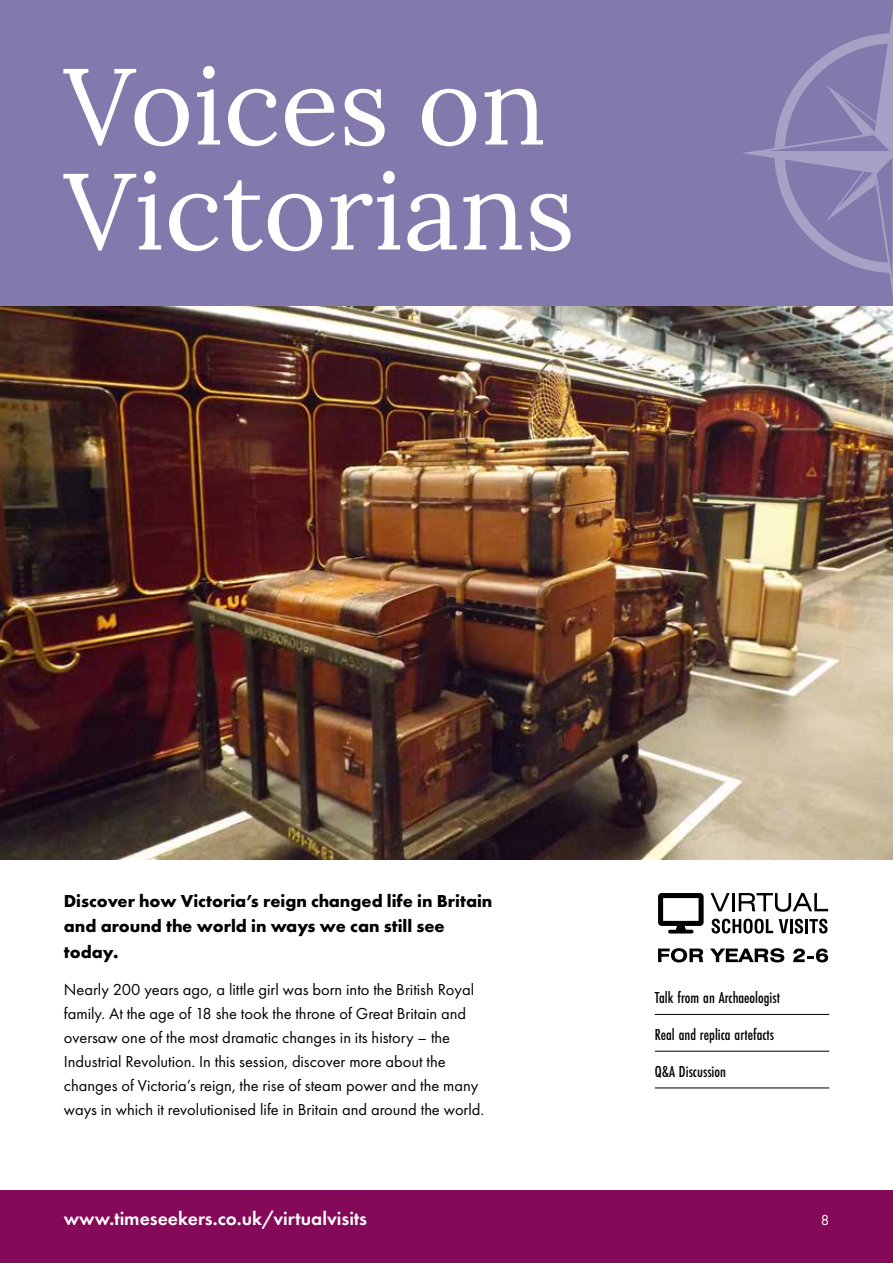
<style>
.page{position:relative;width:893px;height:1263px;background:#fff}
.page>*{position:absolute;margin:0;border:0;box-sizing:border-box;transform-origin:0 0}
.t1{font:108px/105px "Lora";color:#fff}
.t2{font:600 19.5px "Futura PT";color:#fff}
.t3{font:700 18px/25.5px "Futura PT";color:#000}
.t4{font:16.5px/24px "Futura PT";color:#000}
.t5{font:500 16.5px "Futura PT Cond";color:#000}
.t6{font:15px "Futura PT";color:#fff}
</style>
<div class="page">
<div style="left:0;top:0;width:893px;height:306px;background:#8479ad"></div>
<img style="left:0;top:306px;width:893px;height:553px">
<div style="left:0;top:1191px;width:893px;height:72px;background:#840958"></div>
<svg style="left:710px;top:893px;width:118px;height:19px"></svg>
<svg style="left:712px;top:919px;width:61px;height:14px"></svg>
<svg style="left:779px;top:919px;width:9px;height:14px"></svg>
<hr style="left:790px;top:919px;width:3px;height:14px;background:#000">
<svg style="left:795px;top:919px;width:8px;height:14px"></svg>
<hr style="left:805px;top:919px;width:3px;height:14px;background:#000">
<svg style="left:809px;top:919px;width:18px;height:14px"></svg>
<svg style="left:658px;top:893px;width:46px;height:40px"></svg>
<svg style="left:658px;top:948px;width:45px;height:14px"></svg>
<svg style="left:710px;top:948px;width:74px;height:14px"></svg>
<svg style="left:793px;top:948px;width:35px;height:14px"></svg>
<hr style="left:655px;top:1014px;width:174px;height:1px;background:#000">
<hr style="left:655px;top:1051px;width:174px;height:1px;background:#000">
<hr style="left:655px;top:1087px;width:174px;height:1px;background:#000">
<svg style="left:743px;top:11px;width:150px;height:284px"></svg>
<h1 class="t1" style="left:64px;top:54px;width:513px">Voices on<br>Victorians</h1>
<p class="t3" style="left:64px;top:887px;width:430px">Discover how Victoria’s reign changed life in Britain and around the world in ways we can still see today.</p>
<p class="t4" style="left:64px;top:977px;width:422px">Nearly 200 years ago, a little girl was born into the British Royal family. At the age of 18 she took the throne of Great Britain and oversaw one of the most dramatic changes in its history – the Industrial Revolution. In this session, discover more about the changes of Victoria’s reign, the rise of steam power and the many ways in which it revolutionised life in Britain and around the world.</p>
<p class="t5" style="left:655px;top:988px;width:127px">Talk from an Archaeologist</p>
<p class="t5" style="left:655px;top:1025px;width:121px">Real and replica artefacts</p>
<p class="t5" style="left:655px;top:1062px;width:73px">Q&amp;A Discussion</p>
<p class="t2" style="left:64px;top:1206px;width:305px">www.timeseekers.co.uk/virtualvisits</p>
<p class="t6" style="left:821px;top:1211px;width:10px">8</p>
</div>
